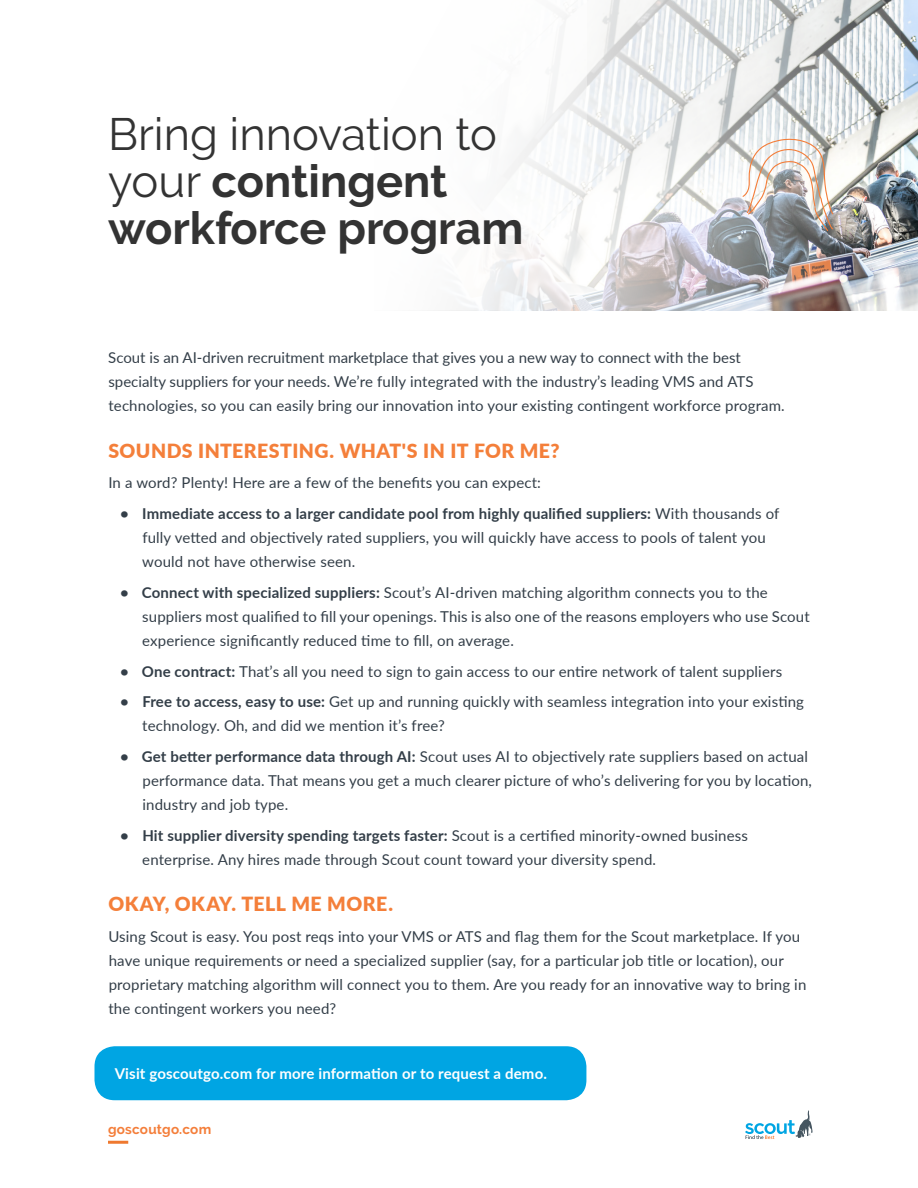
<style>
.page{position:relative;width:918px;height:1188px;background:#fff}
.page>*{position:absolute;margin:0;border:0;box-sizing:border-box;transform-origin:0 0}
.Scout_Header_Grey{font:700 45.15px/46.5px "Raleway";color:#333}
.Scout_Subheader_Oran{font:900 19.5px "Lato";letter-spacing:.025em;color:#f47f3a}
.Body_Text{font:15px/24px "Lato";letter-spacing:.01em;color:#333e48}
.Body_Text-2{font:700 15px "Lato";letter-spacing:.01em;color:#fff}
.t1{font:700 13.5px "Raleway";letter-spacing:.015em;color:#f47e3a}
.s1{font-weight:400}
.s2{font-weight:700}
</style>
<div class="page">
<hr style="left:108px;top:1141px;width:20px;height:3px;background:#ef792f">
<svg style="left:745px;top:1110px;width:68px;height:29px"></svg>
<div style="left:94px;top:1046px;width:492px;height:54px;background:#00a5e3;border-radius:20px"></div>
<img style="left:901px;top:0;width:17px;height:311px">
<svg style="left:433px;top:0;width:468px;height:311px"></svg>
<img style="left:742px;top:136px;width:92px;height:96px">
<p class="Scout_Header_Grey" style="left:108px;top:112px;width:417px"><span class="s1">Bring innovation to your</span> contingent workforce program</p>
<p class="Body_Text" style="left:108px;top:345px;width:678px">Scout is an AI-driven recruitment marketplace that gives you a new way to connect with the best specialty suppliers for your needs. We’re fully integrated with the industry’s leading VMS and ATS technologies, so you can easily bring our innovation into your existing contingent workforce program.</p>
<p class="Scout_Subheader_Oran" style="left:108px;top:436px;width:453px">SOUNDS INTERESTING. WHAT'S IN IT FOR ME?</p>
<p class="Body_Text" style="left:108px;top:470px;width:434px">In a word? Plenty! Here are a few of the benefits you can expect:</p>
<p class="Body_Text" style="left:142px;top:501px;width:639px;text-indent:-22px"><span class="s2">• Immediate access to a larger candidate pool from highly qualified suppliers:</span> With thousands of fully vetted and objectively rated suppliers, you will quickly have access to pools of talent you would not have otherwise seen.</p>
<p class="Body_Text" style="left:142px;top:580px;width:669px;text-indent:-22px"><span class="s2">• Connect with specialized suppliers:</span> Scout’s AI-driven matching algorithm connects you to the suppliers most qualified to fill your openings. This is also one of the reasons employers who use Scout experience significantly reduced time to fill, on average.</p>
<p class="Body_Text" style="left:120px;top:658px;width:664px"><span class="s2">• One contract:</span> That’s all you need to sign to gain access to our entire network of talent suppliers</p>
<p class="Body_Text" style="left:142px;top:689px;width:663px;text-indent:-22px"><span class="s2">• Free to access, easy to use:</span> Get up and running quickly with seamless integration into your existing technology. Oh, and did we mention it’s free?</p>
<p class="Body_Text" style="left:142px;top:744px;width:671px;text-indent:-22px"><span class="s2">• Get better performance data through AI:</span> Scout uses AI to objectively rate suppliers based on actual performance data. That means you get a much clearer picture of who’s delivering for you by location, industry and job type.</p>
<p class="Body_Text" style="left:142px;top:823px;width:607px;text-indent:-22px"><span class="s2">• Hit supplier diversity spending targets faster:</span> Scout is a certified minority-owned business enterprise. Any hires made through Scout count toward your diversity spend.</p>
<p class="Scout_Subheader_Oran" style="left:108px;top:890px;width:286px">OKAY, OKAY. TELL ME MORE.</p>
<p class="Body_Text" style="left:108px;top:924px;width:700px">Using Scout is easy. You post reqs into your VMS or ATS and flag them for the Scout marketplace. If you have unique requirements or need a specialized supplier (say, for a particular job title or location), our proprietary matching algorithm will connect you to them. Are you ready for an innovative way to bring in the contingent workers you need?</p>
<p class="Body_Text-2" style="left:115px;top:1063px;width:434px">Visit goscoutgo.com for more information or to request a demo.</p>
<p class="t1" style="left:108px;top:1121px;width:105px">goscoutgo.com</p>
</div>
